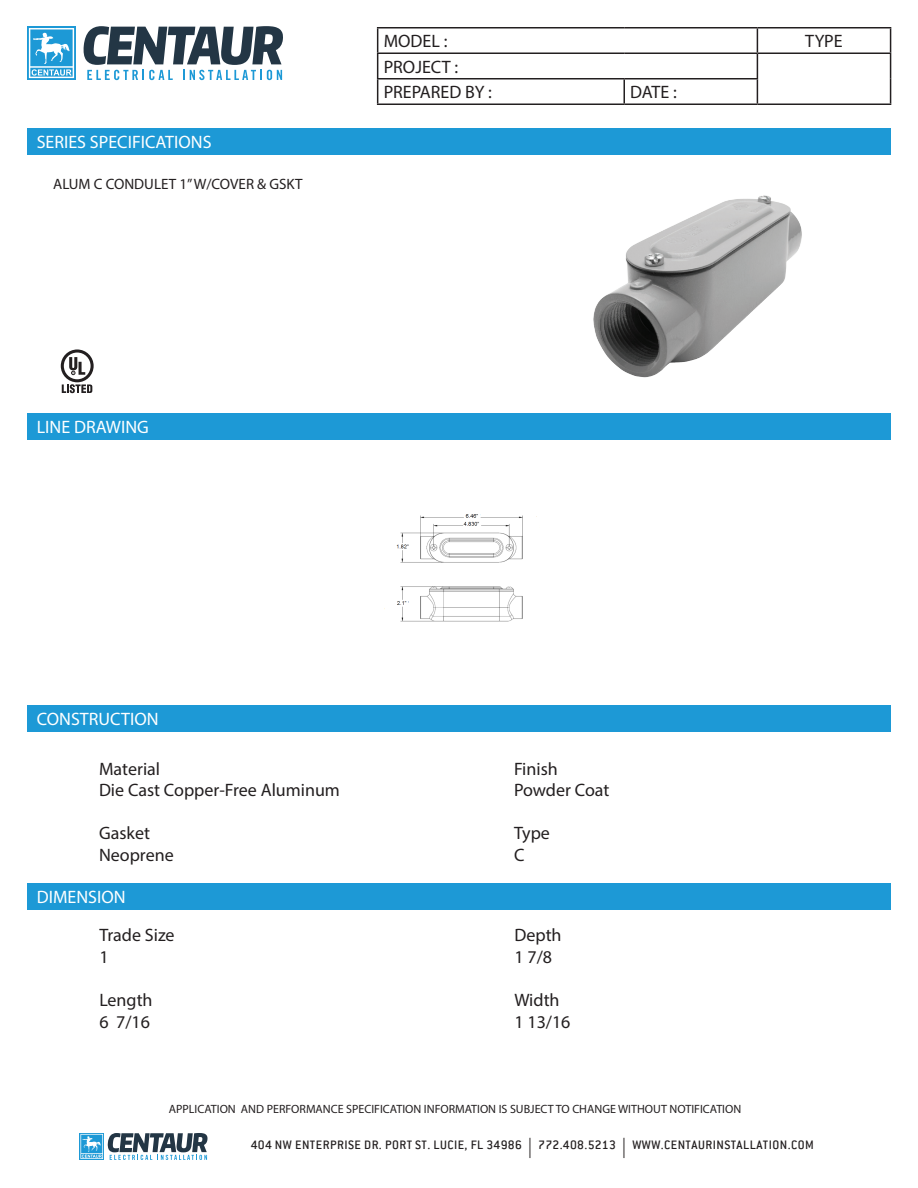
<style>
.page{position:relative;width:918px;height:1188px;background:#fff}
.page>*{position:absolute;margin:0;border:0;box-sizing:border-box;transform-origin:0 0}
.t1{font:18px/21.6px "Myriad Pro";color:#231f20}
.t2{font:18px "Myriad Pro";color:#fff}
.t3{font:15px "Myriad Pro";color:#231f20}
.t4{font:500 13.5px "Conduit ITC";letter-spacing:.035em;color:#231f20}
.t5{font:12px "Myriad Pro";color:#231f20}
.s1{font-family:"Myriad Pro";font-weight:400;font-size:20.25px}
</style>
<div class="page">
<svg style="left:80px;top:1133px;width:128px;height:27px"></svg>
<hr style="left:377px;top:27px;width:247px;height:1px;background:#231f20">
<hr style="left:624px;top:27px;width:133px;height:1px;background:#231f20">
<hr style="left:757px;top:27px;width:134px;height:1px;background:#231f20">
<hr style="left:377px;top:52px;width:247px;height:2px;background:#231f20">
<hr style="left:624px;top:52px;width:133px;height:2px;background:#231f20">
<hr style="left:757px;top:52px;width:134px;height:2px;background:#231f20">
<hr style="left:377px;top:78px;width:247px;height:2px;background:#231f20">
<svg style="left:377px;top:28px;width:1px;height:76px"></svg>
<hr style="left:624px;top:78px;width:134px;height:2px;background:#231f20">
<hr style="left:623px;top:80px;width:2px;height:24px;background:#231f20">
<svg style="left:757px;top:28px;width:1px;height:76px"></svg>
<svg style="left:890px;top:28px;width:1px;height:76px"></svg>
<hr style="left:377px;top:104px;width:247px;height:1px;background:#231f20">
<hr style="left:624px;top:104px;width:133px;height:1px;background:#231f20">
<hr style="left:757px;top:104px;width:134px;height:1px;background:#231f20">
<div style="left:27px;top:129px;width:864px;height:26px;background:#1d99d6"></div>
<div style="left:27px;top:414px;width:864px;height:26px;background:#1d99d6"></div>
<div style="left:27px;top:705px;width:864px;height:27px;background:#1d99d6"></div>
<div style="left:27px;top:26px;width:49px;height:54px;background:linear-gradient(to right,#32a2d9,#32a2d9)"></div>
<svg style="left:29px;top:28px;width:45px;height:50px"></svg>
<svg style="left:83px;top:26px;width:200px;height:54px"></svg>
<img style="left:593px;top:195px;width:209px;height:183px">
<img style="left:384px;top:514px;width:153px;height:108px">
<div style="left:27px;top:883px;width:864px;height:26px;background:#1d99d6"></div>
<svg style="left:61px;top:349px;width:33px;height:44px"></svg>
<p class="t2" style="left:37px;top:131px;width:176px">SERIES SPECIFICATIONS</p>
<p class="t3" style="left:53px;top:175px;width:251px">ALUM C CONDULET 1” W/COVER &amp; GSKT</p>
<p class="t1" style="left:384px;top:30px;width:65px">MODEL :</p>
<p class="t1" style="left:805px;top:30px;width:39px">TYPE</p>
<p class="t1" style="left:384px;top:54px;width:110px;line-height:25.5px">PROJECT :<br>PREPARED BY :</p>
<p class="t1" style="left:630px;top:81px;width:48px">DATE :</p>
<p class="t2" style="left:37px;top:416px;width:114px">LINE DRAWING</p>
<p class="t2" style="left:37px;top:708px;width:123px">CONSTRUCTION</p>
<p class="t1" style="left:99px;top:758px;width:243px">Material<br>Die Cast Copper-Free Aluminum</p>
<p class="t1" style="left:99px;top:822px;width:76px">Gasket<br>Neoprene</p>
<p class="t2" style="left:37px;top:886px;width:90px">DIMENSION</p>
<p class="t1" style="left:99px;top:924px;width:77px">Trade Size<br>1</p>
<p class="t1" style="left:99px;top:989px;width:55px">Length<br>6 7/16</p>
<p class="t1" style="left:514px;top:758px;width:97px">Finish<br>Powder Coat</p>
<p class="t1" style="left:514px;top:822px;width:37px">Type<br>C</p>
<p class="t1" style="left:514px;top:924px;width:49px">Depth<br>1 7/8</p>
<p class="t1" style="left:514px;top:989px;width:58px">Width<br>1 13/16</p>
<p class="t5" style="left:169px;top:1101px;width:574px">APPLICATION AND PERFORMANCE SPECIFICATION INFORMATION IS SUBJECT TO CHANGE WITHOUT NOTIFICATION</p>
<p class="t4" style="left:251px;top:1137px;width:565px">404 NW ENTERPRISE DR. PORT ST. LUCIE, FL 34986 <span class="s1">|</span> 772.408.5213 <span class="s1">|</span> WWW.CENTAURINSTALLATION.COM</p>
</div>
